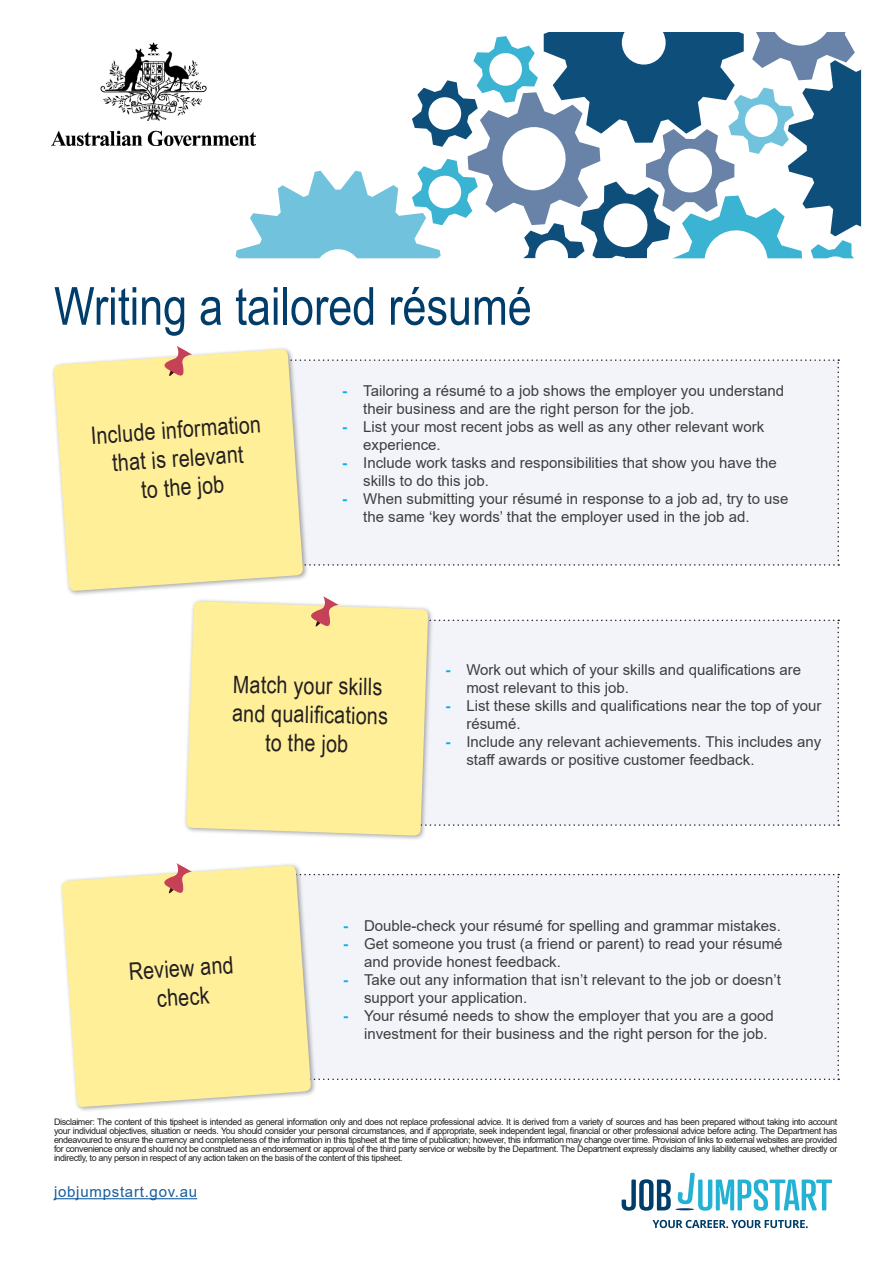
<style>
.page{position:relative;width:893px;height:1263px;background:#fff}
.page>*{position:absolute;margin:0;border:0;box-sizing:border-box;transform-origin:0 0}
.Heading_1{font:52.5px "Arial Narrow";color:#003d6a}
.Heading_3{font:24px/28.8px "Arial Narrow";color:#231f20;text-align:center}
.t1{font:15px/18px "Arial";color:#3e3e3f}
.Body_Text{font:15px "Arial";letter-spacing:.05em;color:#175d9e}
.Disclaimer{font:9px/9px "Arial";letter-spacing:-.04em;color:#231f20;text-align:justify}
.s1{font-weight:700;color:#00aeef}
</style>
<div class="page">
<svg style="left:622px;top:1173px;width:209px;height:38px"></svg>
<svg style="left:652px;top:1220px;width:156px;height:8px"></svg>
<div style="left:316px;top:874px;width:523px;height:206px;background:#f2f4f9"></div>
<div style="left:309px;top:359px;width:530px;height:207px;background:#f2f4f9"></div>
<div style="left:51px;top:346px;width:258px;height:251px;background:#231f20;opacity:.4"></div>
<svg style="left:54px;top:349px;width:249px;height:242px;background:#fdefa3"></svg>
<img style="left:51px;top:43px;width:185px;height:102px">
<svg style="left:236px;top:32px;width:625px;height:226px"></svg>
<div style="left:183px;top:599px;width:251px;height:243px;background:#231f20;opacity:.4"></div>
<svg style="left:186px;top:601px;width:242px;height:235px;background:#fceea1"></svg>
<div style="left:59px;top:862px;width:257px;height:251px;background:#231f20;opacity:.4"></div>
<svg style="left:61px;top:865px;width:250px;height:242px;background:#fdefa3"></svg>
<hr style="left:54px;top:1198px;width:143px;height:1px;background:#175d9e">
<svg style="left:272px;top:596px;width:567px;height:230px"></svg>
<svg style="left:162px;top:346px;width:30px;height:31px"></svg>
<svg style="left:162px;top:863px;width:30px;height:31px"></svg>
<p class="Heading_1" style="left:54px;top:268px;width:479px">Writing a tailored résumé</p>
<p class="Heading_3" style="left:90px;top:420px;width:172px;rotate:-4deg">Include information that is relevant</p>
<p class="Heading_3" style="left:140px;top:474px;width:85px;rotate:-4deg">to the job</p>
<p class="t1" style="left:363px;top:382px;width:423px;text-indent:-21px"><span class="s1">-</span> Tailoring a résumé to a job shows the employer you understand their business and are the right person for the job.</p>
<p class="t1" style="left:363px;top:418px;width:402px;text-indent:-21px"><span class="s1">-</span> List your most recent jobs as well as any other relevant work experience.</p>
<p class="t1" style="left:363px;top:454px;width:415px;text-indent:-21px"><span class="s1">-</span> Include work tasks and responsibilities that show you have the skills to do this job.</p>
<p class="t1" style="left:363px;top:490px;width:427px;text-indent:-21px"><span class="s1">-</span> When submitting your résumé in response to a job ad, try to use the same ‘key words’ that the employer used in the job ad.</p>
<p class="Heading_3" style="left:233px;top:669px;width:151px;rotate:1deg">Match your skills</p>
<p class="Heading_3" style="left:232px;top:698px;width:157px;rotate:1deg">and qualifi cations</p>
<p class="Heading_3" style="left:265px;top:727px;width:85px;rotate:1deg">to the job</p>
<p class="t1" style="left:466px;top:660px;width:336px;text-indent:-21px"><span class="s1">-</span> Work out which of your skills and qualifications are most relevant to this job.</p>
<p class="t1" style="left:466px;top:696px;width:357px;text-indent:-21px"><span class="s1">-</span> List these skills and qualifications near the top of your résumé.</p>
<p class="t1" style="left:466px;top:732px;width:356px;text-indent:-21px"><span class="s1">-</span> Include any relevant achievements. This includes any staff awards or positive customer feedback.</p>
<p class="Heading_3" style="left:128px;top:956px;width:106px;rotate:-4deg">Review and check</p>
<p class="t1" style="left:343px;top:916px;width:439px"><span class="s1">-</span> Double-check your résumé for spelling and grammar mistakes.</p>
<p class="t1" style="left:364px;top:934px;width:420px;text-indent:-21px"><span class="s1">-</span> Get someone you trust (a friend or parent) to read your résumé and provide honest feedback.</p>
<p class="t1" style="left:364px;top:970px;width:418px;text-indent:-21px"><span class="s1">-</span> Take out any information that isn’t relevant to the job or doesn’t support your application.</p>
<p class="t1" style="left:364px;top:1006px;width:411px;text-indent:-21px"><span class="s1">-</span> Your résumé needs to show the employer that you are a good investment for their business and the right person for the job.</p>
<p class="Disclaimer" style="left:54px;top:1117px;width:785px">Disclaimer: The content of this tipsheet is intended as general information only and does not replace professional advice. It is derived from a variety of sources and has been prepared without taking into account your individual objectives, situation or needs. You should consider your personal circumstances, and if appropriate, seek independent legal, financial or other professional advice before acting. The Department has endeavoured to ensure the currency and completeness of the information in this tipsheet at the time of publication; however, this information may change over time. Provision of links to external websites are provided for convenience only and should not be construed as an endorsement or approval of the third party service or website by the Department. The Department expressly disclaims any liability caused, whether directly or indirectly, to any person in respect of any action taken on the basis of the content of this tipsheet.</p>
<p class="Body_Text" style="left:54px;top:1181px;width:145px">jobjumpstart.gov.au</p>
</div>
